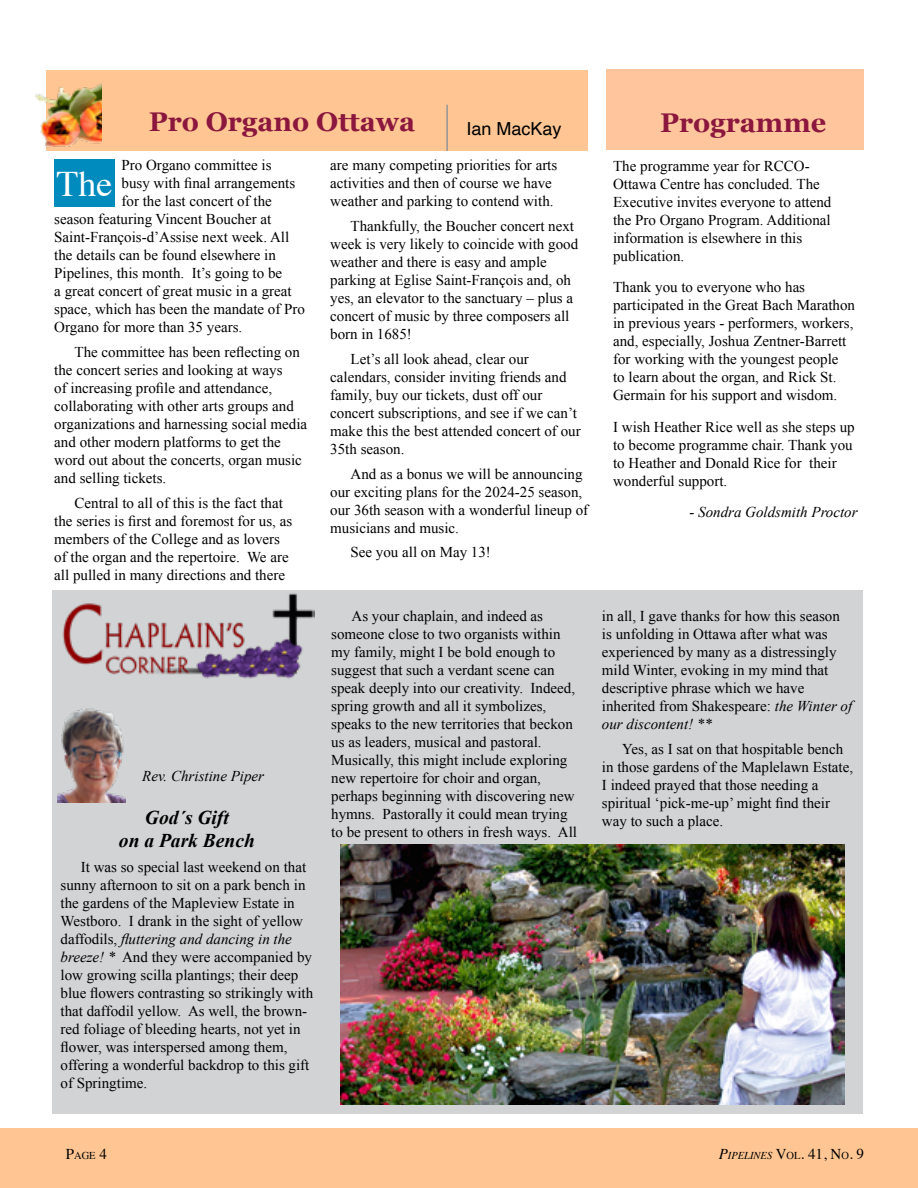
<style>
.page{position:relative;width:918px;height:1188px;background:#fff}
.page>*{position:absolute;margin:0;border:0;box-sizing:border-box;transform-origin:0 0}
.t1{font:36px "Times";color:#fff}
.t2{font:700 27px "Georgia";color:#8b173e}
.t3{font:italic 700 19.5px/23.4px "Times New Roman";color:#000;text-align:center}
.t4{font:18px "Helvetica";color:#000}
.t5{font:15px/18px "Times New Roman";color:#000}
.t6{font:italic 15px "Times New Roman";color:#000}
.t7{font:italic 10.5px "Times";color:#000}
.t8{font:10.5px "Times";color:#000}
.s1{font-style:italic}
.s2{font-size:15px}
.s3{font-style:normal;font-size:15px}
.s4{font-style:normal}
</style>
<div class="page">
<div style="left:0;top:1128px;width:918px;height:60px;background:#ffc693"></div>
<div style="left:46px;top:70px;width:542px;height:81px;background:#ffc693"></div>
<hr style="left:446px;top:105px;width:2px;height:46px;background:#939598">
<img style="left:36px;top:82px;width:66px;height:66px">
<div style="left:54px;top:159px;width:61px;height:48px;background:#008bbf"></div>
<div style="left:52px;top:590px;width:811px;height:523px;background:#d1d3d4"></div>
<img style="left:62px;top:593px;width:252px;height:86px">
<img style="left:57px;top:708px;width:69px;height:94px">
<img style="left:340px;top:845px;width:504px;height:260px">
<div style="left:606px;top:69px;width:258px;height:81px;background:#ffc69d"></div>
<h2 class="t2" style="left:149px;top:101px;width:268px">Pro Organo Ottawa</h2>
<p class="t4" style="left:467px;top:115px;width:97px">Ian MacKay</p>
<p class="t5" style="left:122px;top:156px;width:152px">Pro Organo committee is</p>
<p class="t5" style="left:122px;top:174px;width:175px">busy with final arrangements</p>
<p class="t5" style="left:122px;top:192px;width:152px">for the last concert of the</p>
<p class="t5" style="left:54px;top:210px;width:219px">season featuring Vincent Boucher at</p>
<p class="t5" style="left:54px;top:228px;width:236px">Saint-François-d’Assise next week. All</p>
<p class="t5" style="left:54px;top:246px;width:223px">the details can be found elsewhere in</p>
<p class="t5" style="left:54px;top:264px;width:229px">Pipelines, this month. It’s going to be</p>
<p class="t5" style="left:54px;top:282px;width:239px">a great concert of great music in a great</p>
<p class="t5" style="left:54px;top:300px;width:252px">space, which has been the mandate of Pro</p>
<p class="t5" style="left:54px;top:318px;width:190px">Organo for more than 35 years.</p>
<p class="t5" style="left:54px;top:343px;width:255px;text-indent:20px">The committee has been reflecting on the concert series and looking at ways<br>of increasing profile and attendance, collaborating with other arts groups and organizations and harnessing social media and other modern platforms to get the word out about the concerts, organ music and selling tickets.</p>
<p class="t5" style="left:54px;top:494px;width:239px;text-indent:20px">Central to all of this is the fact that the series is first and foremost for us, as members of the College and as lovers of the organ and the repertoire. We are all pulled in many directions and there</p>
<h1 class="t1" style="left:57px;top:150px;width:57px">The</h1>
<p class="t5" style="left:330px;top:156px;width:229px">are many competing priorities for arts activities and then of course we have weather and parking to contend with.</p>
<p class="t5" style="left:330px;top:217px;width:249px;text-indent:20px">Thankfully, the Boucher concert next week is very likely to coincide with good weather and there is easy and ample parking at Eglise Saint-François and, oh yes, an elevator to the sanctuary – plus a concert of music by three composers all born in 1685!</p>
<p class="t5" style="left:330px;top:350px;width:252px;text-indent:20px">Let’s all look ahead, clear our calendars, consider inviting friends and family, buy our tickets, dust off our concert subscriptions, and see if we can’t make this the best attended concert of our 35th season.</p>
<p class="t5" style="left:330px;top:464px;width:259px;text-indent:20px">And as a bonus we will be announcing our exciting plans for the 2024-25 season, our 36th season with a wonderful lineup of musicians and music.</p>
<p class="t5" style="left:351px;top:543px;width:142px">See you all on May 13!</p>
<h2 class="t2" style="left:660px;top:102px;width:168px">Programme</h2>
<p class="t5" style="left:613px;top:156px;width:220px">The programme year for RCCO-<br>Ottawa Centre has concluded. The<br>Executive invites everyone to attend the Pro Organo Program. Additional information is elsewhere in this publication.</p>
<p class="t5" style="left:613px;top:278px;width:244px">Thank you to everyone who has participated in the Great Bach Marathon in previous years - performers, workers, and, especially, Joshua Zentner-Barrett for working with the youngest people<br>to learn about the organ, and Rick St.<br>Germain for his support and wisdom.</p>
<p class="t5" style="left:613px;top:417px;width:243px">I wish Heather Rice well as she steps up to become programme chair. Thank you to Heather and Donald Rice for their wonderful support.</p>
<p class="t6" style="left:689px;top:502px;width:170px">- Sondra Goldsmith Proctor</p>
<p class="t6" style="left:142px;top:766px;width:123px">Rev. Christine Piper</p>
<h3 class="t3" style="left:119px;top:805px;width:137px">God´s Gift<br>on a Park Bench</h3>
<p class="t5" style="left:61px;top:858px;width:254px;text-indent:20px">It was so special last weekend on that sunny afternoon to sit on a park bench in the gardens of the Mapleview Estate in Westboro. I drank in the sight of yellow daffodils, <span class="s1">fluttering and dancing in the breeze! *</span> And they were accompanied by low growing scilla plantings; their deep blue flowers contrasting so strikingly with that daffodil yellow. As well, the brown&shy;red foliage of bleeding hearts, not yet in flower, was interspersed among them, offering a wonderful backdrop to this gift of Springtime.</p>
<p class="t5" style="left:331px;top:607px;width:247px;text-indent:20px">As your chaplain, and indeed as someone close to two organists within my family, might I be bold enough to suggest that such a verdant scene can speak deeply into our creativity. Indeed, spring growth and all it symbolizes, speaks to the new territories that beckon us as leaders, musical and pastoral.<br>Musically, this might include exploring new repertoire for choir and organ, perhaps beginning with discovering new hymns. Pastorally it could mean trying to be present to others in fresh ways. All</p>
<p class="t5" style="left:602px;top:607px;width:252px">in all, I gave thanks for how this season is unfolding in Ottawa after what was experienced by many as a distressingly mild Winter, evoking in my mind that descriptive phrase which we have inherited from Shakespeare: <span class="s1">the Winter of our discontent! **</span></p>
<p class="t5" style="left:602px;top:740px;width:253px;text-indent:20px">Yes, as I sat on that hospitable bench in those gardens of the Maplelawn Estate, I indeed prayed that those needing a spiritual ‘pick-me-up’ might find their way to such a place.</p>
<p class="t8" style="left:66px;top:1145px;width:43px"><span class="s2">P</span>AGE <span class="s2">4</span></p>
<p class="t7" style="left:719px;top:1146px;width:147px"><span class="s2">P</span>IPELINES <span class="s3">V</span><span class="s4">OL</span><span class="s3">. 41, N</span><span class="s4">O</span><span class="s3">. 9</span></p>
</div>
